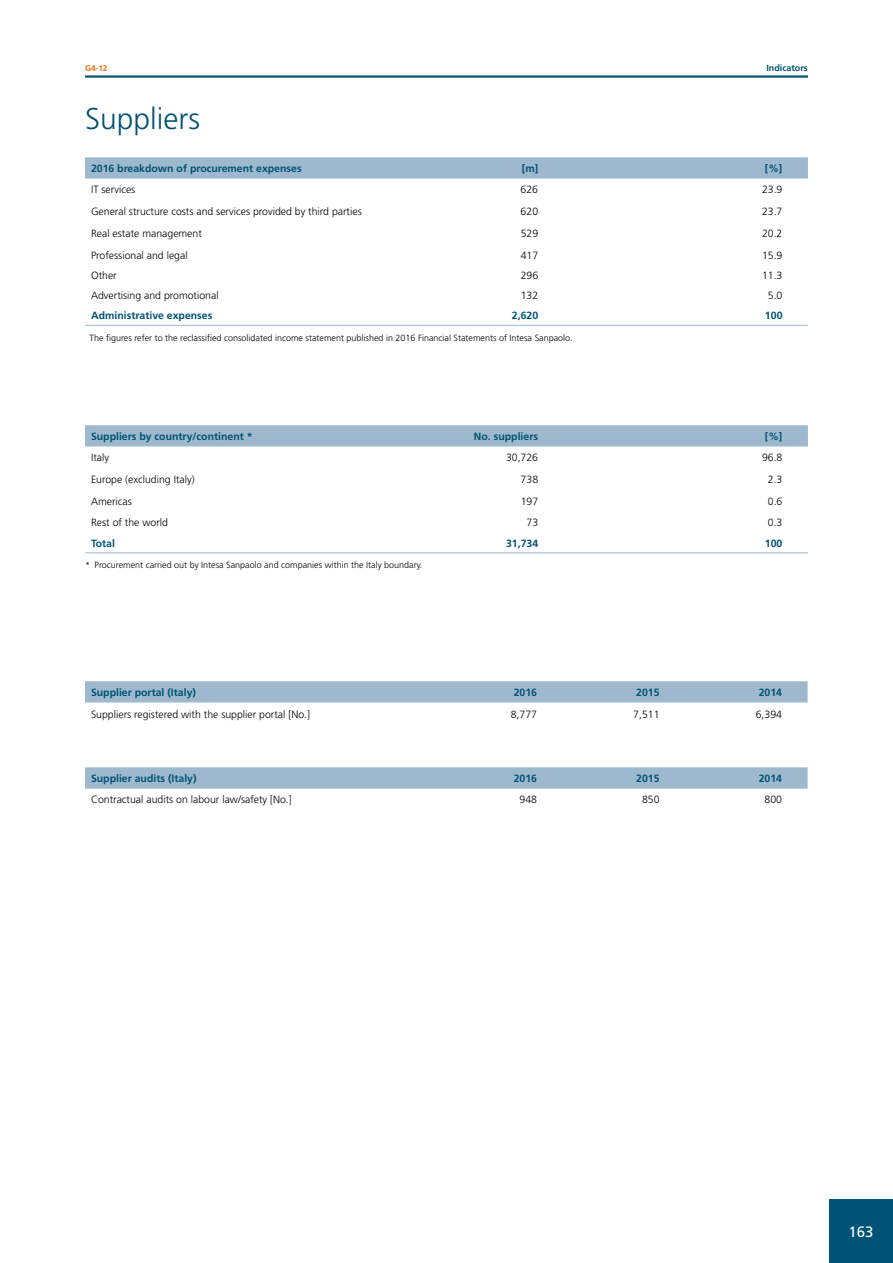
<style>
.page{position:relative;width:893px;height:1263px;background:#fff}
.page>*{position:absolute;margin:0;border:0;box-sizing:border-box;transform-origin:0 0}
.t1{font:300 30px "Frutiger LT Std";color:#005376}
.t2{font:15px "Frutiger LT Std";color:#fff}
.t3{font:300 10.5px "Frutiger LT Std";color:#000}
.t4{font:700 10.5px "Frutiger LT Std";color:#005376}
.t5{font:300 9px "Frutiger LT Std";color:#000}
.t6{font:700 9px "Frutiger LT Std";color:#005376}
.t7{font:700 8.25px "Frutiger LT Std";color:#ed6b06}
</style>
<div class="page">
<div style="left:829px;top:1199px;width:64px;height:64px;background:#005376"></div>
<hr style="left:85px;top:75px;width:723px;height:3px;background:#005376">
<div style="left:85px;top:681px;width:723px;height:21px;background:#9eb9cd"></div>
<svg style="left:85px;top:767px;width:723px;height:22px;background:#a1bbce"></svg>
<svg style="left:85px;top:157px;width:723px;height:22px;background:#a1bbce"></svg>
<hr style="left:85px;top:325px;width:356px;height:1px;background:#9eb9cd">
<hr style="left:441px;top:325px;width:123px;height:1px;background:#9eb9cd">
<hr style="left:564px;top:325px;width:244px;height:1px;background:#9eb9cd">
<div style="left:85px;top:425px;width:723px;height:21px;background:#9eb9cd"></div>
<hr style="left:85px;top:552px;width:356px;height:1px;background:#9eb9cd">
<hr style="left:441px;top:552px;width:123px;height:1px;background:#9eb9cd">
<hr style="left:564px;top:552px;width:244px;height:1px;background:#9eb9cd">
<p class="t7" style="left:85px;top:63px;width:24px">G4-12</p>
<h1 class="t1" style="left:85px;top:101px;width:117px">Suppliers</h1>
<p class="t6" style="left:766px;top:62px;width:43px">Indicators</p>
<p class="t4" style="left:91px;top:162px;width:212px">2016 breakdown of procurement expenses</p>
<p class="t4" style="left:522px;top:162px;width:18px">[m]</p>
<p class="t4" style="left:765px;top:162px;width:19px">[%]</p>
<p class="t3" style="left:91px;top:184px;width:46px">IT services</p>
<p class="t3" style="left:521px;top:184px;width:19px">626</p>
<p class="t3" style="left:762px;top:184px;width:22px">23.9</p>
<p class="t3" style="left:91px;top:205px;width:272px">General structure costs and services provided by third parties</p>
<p class="t3" style="left:521px;top:205px;width:19px">620</p>
<p class="t3" style="left:762px;top:205px;width:22px">23.7</p>
<p class="t3" style="left:91px;top:228px;width:112px">Real estate management</p>
<p class="t3" style="left:521px;top:228px;width:19px">529</p>
<p class="t3" style="left:762px;top:228px;width:22px">20.2</p>
<p class="t3" style="left:91px;top:249px;width:98px">Professional and legal</p>
<p class="t3" style="left:521px;top:249px;width:19px">417</p>
<p class="t3" style="left:762px;top:249px;width:22px">15.9</p>
<p class="t3" style="left:91px;top:269px;width:27px">Other</p>
<p class="t3" style="left:521px;top:269px;width:19px">296</p>
<p class="t3" style="left:762px;top:269px;width:22px">11.3</p>
<p class="t3" style="left:91px;top:289px;width:129px">Advertising and promotional</p>
<p class="t3" style="left:521px;top:289px;width:19px">132</p>
<p class="t3" style="left:768px;top:289px;width:16px">5.0</p>
<p class="t4" style="left:91px;top:309px;width:123px">Administrative expenses</p>
<p class="t4" style="left:512px;top:309px;width:28px">2,620</p>
<p class="t4" style="left:765px;top:309px;width:19px">100</p>
<p class="t5" style="left:90px;top:333px;width:485px">The figures refer to the reclassified consolidated income statement published in 2016 Financial Statements of Intesa Sanpaolo.</p>
<p class="t4" style="left:91px;top:430px;width:163px">Suppliers by country/continent *</p>
<p class="t4" style="left:474px;top:430px;width:66px">No. suppliers</p>
<p class="t4" style="left:765px;top:430px;width:19px">[%]</p>
<p class="t3" style="left:91px;top:451px;width:20px">Italy</p>
<p class="t3" style="left:506px;top:451px;width:34px">30,726</p>
<p class="t3" style="left:762px;top:451px;width:22px">96.8</p>
<p class="t3" style="left:91px;top:473px;width:105px">Europe (excluding Italy)</p>
<p class="t3" style="left:521px;top:473px;width:19px">738</p>
<p class="t3" style="left:768px;top:473px;width:16px">2.3</p>
<p class="t3" style="left:91px;top:496px;width:42px">Americas</p>
<p class="t3" style="left:521px;top:496px;width:19px">197</p>
<p class="t3" style="left:768px;top:496px;width:16px">0.6</p>
<p class="t3" style="left:91px;top:517px;width:79px">Rest of the world</p>
<p class="t3" style="left:526px;top:517px;width:13px">73</p>
<p class="t3" style="left:768px;top:517px;width:16px">0.3</p>
<p class="t4" style="left:91px;top:537px;width:25px">Total</p>
<p class="t4" style="left:506px;top:537px;width:34px">31,734</p>
<p class="t4" style="left:765px;top:537px;width:19px">100</p>
<p class="t5" style="left:85px;top:560px;width:339px">* Procurement carried out by Intesa Sanpaolo and companies within the Italy boundary.</p>
<p class="t4" style="left:91px;top:686px;width:107px">Supplier portal (Italy)</p>
<p class="t4" style="left:514px;top:686px;width:25px">2016</p>
<p class="t4" style="left:636px;top:686px;width:25px">2015</p>
<p class="t4" style="left:759px;top:686px;width:25px">2014</p>
<p class="t3" style="left:91px;top:708px;width:220px">Suppliers registered with the supplier portal [No.]</p>
<p class="t3" style="left:511px;top:708px;width:28px">8,777</p>
<p class="t3" style="left:633px;top:708px;width:28px">7,511</p>
<p class="t3" style="left:756px;top:708px;width:28px">6,394</p>
<p class="t4" style="left:91px;top:772px;width:107px">Supplier audits (Italy)</p>
<p class="t4" style="left:514px;top:772px;width:25px">2016</p>
<p class="t4" style="left:636px;top:772px;width:25px">2015</p>
<p class="t4" style="left:759px;top:772px;width:25px">2014</p>
<p class="t3" style="left:91px;top:794px;width:202px">Contractual audits on labour law/safety [No.]</p>
<p class="t3" style="left:520px;top:794px;width:19px">948</p>
<p class="t3" style="left:642px;top:794px;width:19px">850</p>
<p class="t3" style="left:764px;top:794px;width:19px">800</p>
<h2 class="t2" style="left:849px;top:1223px;width:27px">163</h2>
</div>
